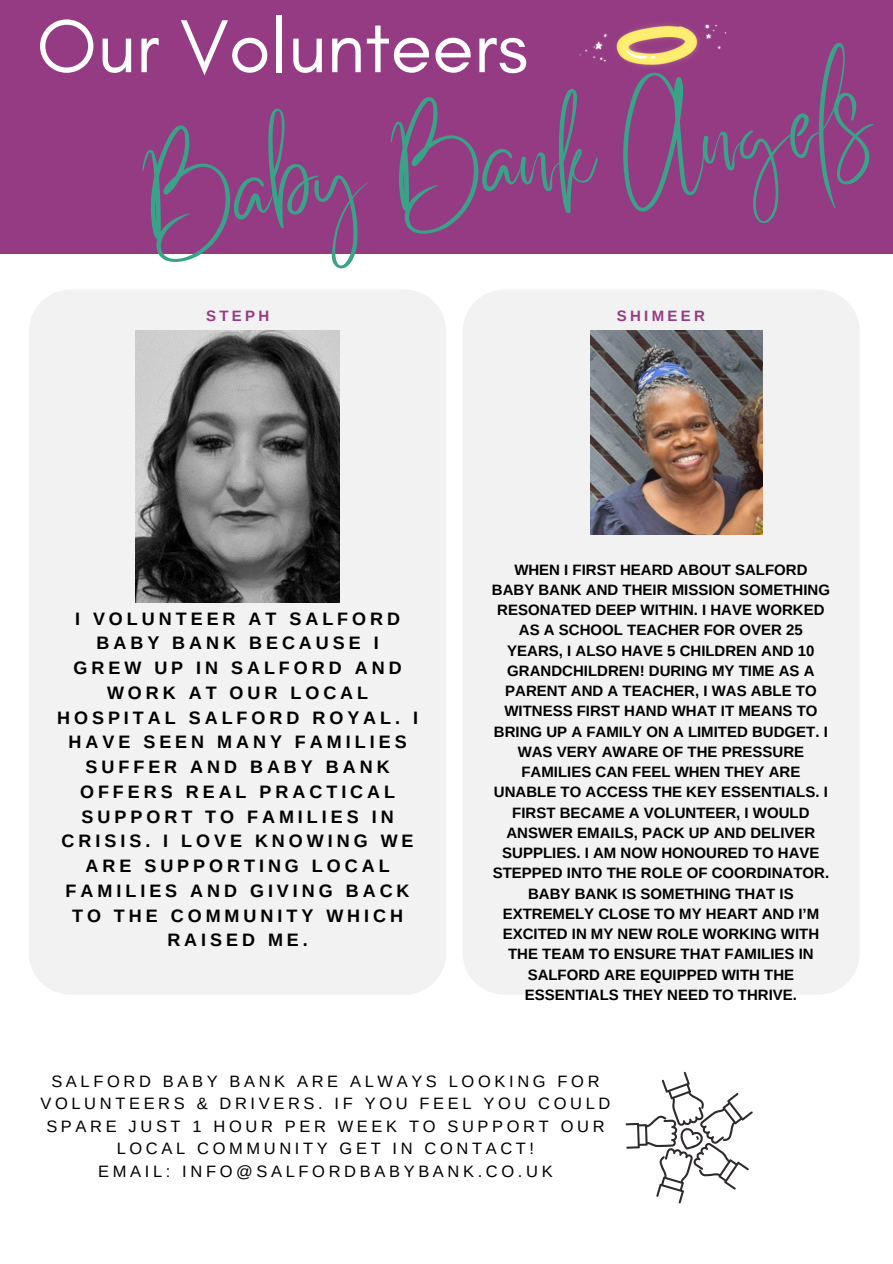
<style>
.page{position:relative;width:893px;height:1264px;background:#fff}
.page>*{position:absolute;margin:0;border:0;box-sizing:border-box;transform-origin:0 0}
.t1{font:85.35px "Better Saturday";color:#3aa288}
.t2{font:76.35px "Glacial Indifference";color:#fff}
.t3{font:700 18px/24.8px "Arimo";letter-spacing:.22em;color:#000;text-align:center}
.t4{font:16.5px/22.5px "Arimo";letter-spacing:.22em;color:#000;text-align:center}
.t5{font:700 15px/20.2px "Arimo";color:#000;text-align:center}
.t6{font:700 15px "Arimo";letter-spacing:.22em;color:#953b83}
</style>
<div class="page">
<div style="left:0;top:0;width:892px;height:253px;background:#953b83"></div>
<img style="left:579px;top:24px;width:148px;height:43px">
<div style="left:29px;top:290px;width:417px;height:704px;background:#f2f2f2"></div>
<div style="left:463px;top:290px;width:396px;height:704px;background:#f2f2f2"></div>
<img style="left:136px;top:330px;width:203px;height:273px">
<svg style="left:625px;top:1071px;width:127px;height:132px"></svg>
<img style="left:590px;top:330px;width:172px;height:204px">
<h2 class="t2" style="left:37px;top:0;width:493px">Our Volunteers</h2>
<h1 class="t1" style="left:140px;top:188px;width:735px;rotate:-7deg">Baby Bank Angels</h1>
<p class="t6" style="left:206px;top:307px;width:65px">STEPH</p>
<p class="t6" style="left:616px;top:307px;width:90px">SHIMEER</p>
<p class="t3" style="left:57px;top:606px;width:362px">I VOLUNTEER AT SALFORD<br>BABY BANK BECAUSE I<br>GREW UP IN SALFORD AND<br>WORK AT OUR LOCAL<br>HOSPITAL SALFORD ROYAL. I<br>HAVE SEEN MANY FAMILIES<br>SUFFER AND BABY BANK<br>OFFERS REAL PRACTICAL<br>SUPPORT TO FAMILIES IN<br>CRISIS. I LOVE KNOWING WE<br>ARE SUPPORTING LOCAL<br>FAMILIES AND GIVING BACK<br>TO THE COMMUNITY WHICH<br>RAISED ME.</p>
<p class="t5" style="left:492px;top:559px;width:339px">WHEN I FIRST HEARD ABOUT SALFORD BABY BANK AND THEIR MISSION SOMETHING RESONATED DEEP WITHIN. I HAVE WORKED AS A SCHOOL TEACHER FOR OVER 25<br>YEARS, I ALSO HAVE 5 CHILDREN AND 10<br>GRANDCHILDREN! DURING MY TIME AS A PARENT AND A TEACHER, I WAS ABLE TO WITNESS FIRST HAND WHAT IT MEANS TO BRING UP A FAMILY ON A LIMITED BUDGET. I WAS VERY AWARE OF THE PRESSURE FAMILIES CAN FEEL WHEN THEY ARE UNABLE TO ACCESS THE KEY ESSENTIALS. I FIRST BECAME A VOLUNTEER, I WOULD ANSWER EMAILS, PACK UP AND DELIVER SUPPLIES. I AM NOW HONOURED TO HAVE STEPPED INTO THE ROLE OF COORDINATOR.<br>BABY BANK IS SOMETHING THAT IS EXTREMELY CLOSE TO MY HEART AND I’M EXCITED IN MY NEW ROLE WORKING WITH THE TEAM TO ENSURE THAT FAMILIES IN SALFORD ARE EQUIPPED WITH THE ESSENTIALS THEY NEED TO THRIVE.</p>
<p class="t4" style="left:40px;top:1069px;width:571px">SALFORD BABY BANK ARE ALWAYS LOOKING FOR VOLUNTEERS &amp; DRIVERS. IF YOU FEEL YOU COULD SPARE JUST 1 HOUR PER WEEK TO SUPPORT OUR LOCAL COMMUNITY GET IN CONTACT!<br>EMAIL: INFO@SALFORDBABYBANK.CO.UK</p>
</div>
